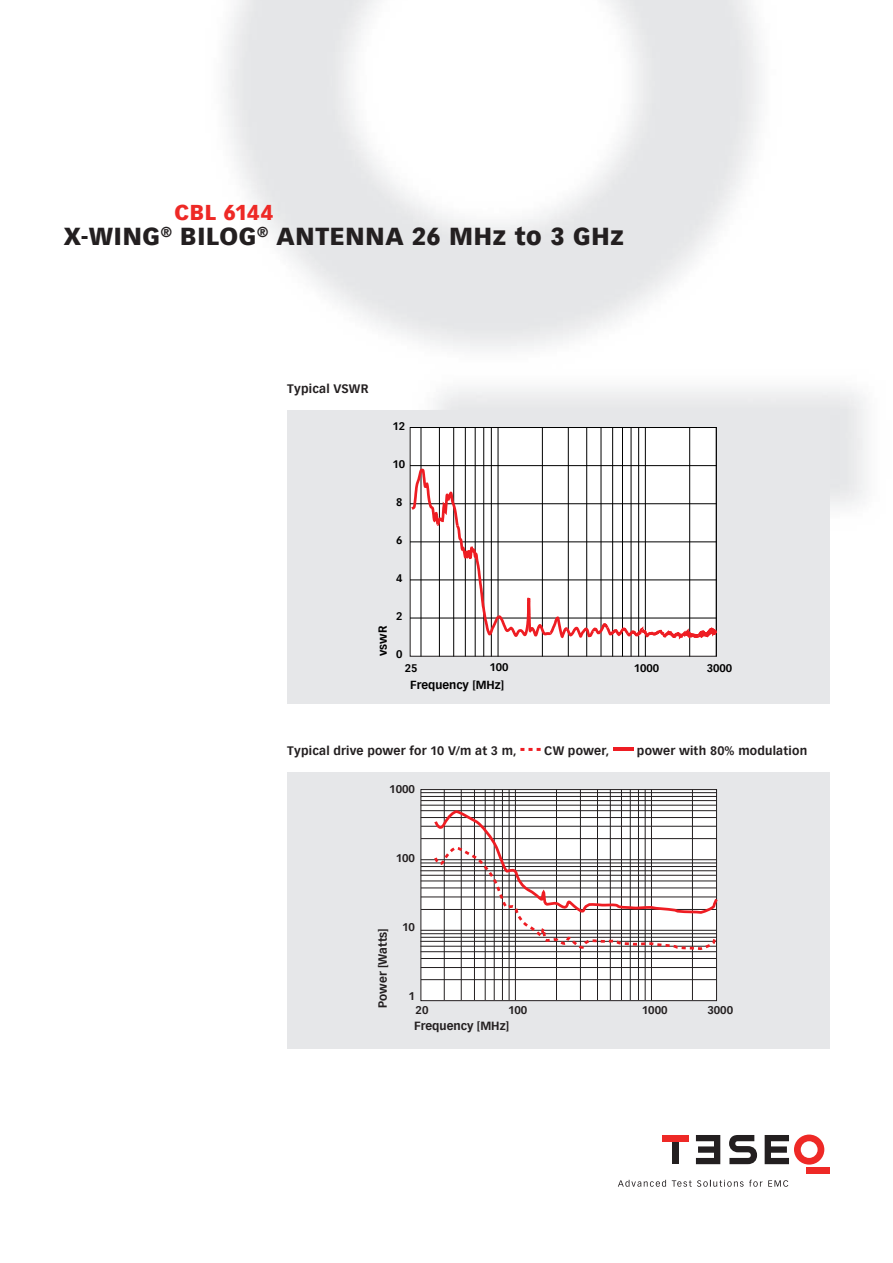
<style>
.page{position:relative;width:893px;height:1263px;background:#fff}
.page>*{position:absolute;margin:0;border:0;box-sizing:border-box;transform-origin:0 0}
.t1{font:900 24px "Vectora Com";letter-spacing:.03em;color:#231f20}
.t2{font:900 21px "Vectora Com";letter-spacing:.025em;color:#ee2926}
.t3{font:700 12px "Vectora Com";letter-spacing:.015em;color:#231f20}
.t4{font:700 11.55px "Vectora Com";color:#231f20}
.t5{font:700 11.4px "Vectora Com";color:#000}
.t6{font:700 10.95px "Vectora Com";color:#231f20}
.t7{font:700 10.8px "Vectora Com";color:#000}
</style>
<div class="page">
<div style="left:806px;top:1167px;width:23px;height:6px;background:#ee2926"></div>
<svg style="left:765px;top:1134px;width:59px;height:30px"></svg>
<svg style="left:696px;top:1135px;width:24px;height:29px"></svg>
<div style="left:672px;top:1141px;width:7px;height:23px;background:#231f20"></div>
<div style="left:662px;top:1135px;width:27px;height:6px;background:#ee2926"></div>
<svg style="left:618px;top:1180px;width:48px;height:6px"></svg>
<svg style="left:672px;top:1180px;width:90px;height:6px"></svg>
<svg style="left:768px;top:1180px;width:20px;height:6px"></svg>
<svg style="left:729px;top:1135px;width:28px;height:29px"></svg>
<svg style="left:520px;top:748px;width:21px;height:3px"></svg>
<hr style="left:613px;top:748px;width:20px;height:3px;background:#ee1d23">
<div style="left:287px;top:772px;width:542px;height:276px;background:#e6e7e9"></div>
<div style="left:421px;top:789px;width:295px;height:212px;background:#fff"></div>
<div style="left:421px;top:789px;width:296px;height:212px;border:1px solid #231f20"></div>
<hr style="left:444px;top:789px;width:1px;height:211px;background:#231f20">
<hr style="left:421px;top:796px;width:296px;height:1px;background:#231f20">
<hr style="left:421px;top:805px;width:295px;height:1px;background:#231f20">
<hr style="left:421px;top:817px;width:295px;height:1px;background:#231f20">
<hr style="left:421px;top:810px;width:295px;height:1px;background:#231f20">
<hr style="left:421px;top:800px;width:296px;height:1px;background:#231f20">
<hr style="left:421px;top:792px;width:296px;height:1px;background:#231f20">
<hr style="left:421px;top:826px;width:295px;height:1px;background:#231f20">
<hr style="left:421px;top:838px;width:295px;height:1px;background:#231f20">
<hr style="left:461px;top:789px;width:1px;height:211px;background:#231f20">
<hr style="left:474px;top:789px;width:1px;height:211px;background:#231f20">
<hr style="left:485px;top:789px;width:1px;height:211px;background:#231f20">
<hr style="left:494px;top:789px;width:1px;height:211px;background:#231f20">
<hr style="left:502px;top:789px;width:1px;height:211px;background:#231f20">
<hr style="left:556px;top:789px;width:1px;height:211px;background:#231f20">
<hr style="left:610px;top:789px;width:1px;height:211px;background:#231f20">
<hr style="left:621px;top:789px;width:1px;height:211px;background:#231f20">
<hr style="left:630px;top:789px;width:1px;height:211px;background:#231f20">
<hr style="left:638px;top:789px;width:1px;height:211px;background:#231f20">
<hr style="left:645px;top:789px;width:1px;height:211px;background:#231f20">
<hr style="left:651px;top:789px;width:1px;height:211px;background:#231f20">
<hr style="left:580px;top:789px;width:1px;height:211px;background:#231f20">
<hr style="left:597px;top:789px;width:1px;height:211px;background:#231f20">
<hr style="left:509px;top:789px;width:1px;height:211px;background:#231f20">
<hr style="left:421px;top:863px;width:296px;height:1px;background:#231f20">
<hr style="left:420px;top:870px;width:296px;height:1px;background:#231f20">
<hr style="left:421px;top:881px;width:295px;height:1px;background:#231f20">
<hr style="left:421px;top:875px;width:295px;height:1px;background:#231f20">
<hr style="left:421px;top:866px;width:296px;height:1px;background:#231f20">
<hr style="left:421px;top:859px;width:296px;height:1px;background:#231f20">
<hr style="left:421px;top:888px;width:295px;height:1px;background:#231f20">
<hr style="left:421px;top:897px;width:295px;height:1px;background:#231f20">
<hr style="left:421px;top:909px;width:295px;height:1px;background:#231f20">
<hr style="left:515px;top:789px;width:1px;height:211px;background:#231f20">
<hr style="left:692px;top:789px;width:1px;height:211px;background:#231f20">
<hr style="left:421px;top:933px;width:296px;height:1px;background:#231f20">
<hr style="left:420px;top:941px;width:296px;height:1px;background:#231f20">
<hr style="left:421px;top:951px;width:295px;height:1px;background:#231f20">
<hr style="left:421px;top:946px;width:295px;height:1px;background:#231f20">
<hr style="left:421px;top:937px;width:296px;height:1px;background:#231f20">
<hr style="left:421px;top:930px;width:296px;height:1px;background:#231f20">
<hr style="left:421px;top:958px;width:295px;height:1px;background:#231f20">
<hr style="left:421px;top:967px;width:295px;height:1px;background:#231f20">
<hr style="left:421px;top:979px;width:295px;height:1px;background:#231f20">
<svg style="left:433px;top:808px;width:285px;height:145px"></svg>
<div style="left:287px;top:410px;width:542px;height:293px;background:#e6e7e9"></div>
<div style="left:410px;top:427px;width:306px;height:229px;background:#fff"></div>
<hr style="left:410px;top:427px;width:306px;height:1px;background:#000">
<hr style="left:410px;top:465px;width:306px;height:1px;background:#000">
<hr style="left:716px;top:427px;width:1px;height:229px;background:#000">
<hr style="left:645px;top:427px;width:1px;height:229px;background:#000">
<hr style="left:498px;top:427px;width:1px;height:229px;background:#000">
<hr style="left:689px;top:427px;width:1px;height:229px;background:#000">
<hr style="left:638px;top:427px;width:1px;height:229px;background:#000">
<hr style="left:631px;top:427px;width:1px;height:229px;background:#000">
<hr style="left:622px;top:427px;width:1px;height:229px;background:#000">
<hr style="left:612px;top:427px;width:1px;height:229px;background:#000">
<hr style="left:601px;top:427px;width:1px;height:229px;background:#000">
<hr style="left:586px;top:427px;width:1px;height:229px;background:#000">
<hr style="left:568px;top:427px;width:1px;height:229px;background:#000">
<hr style="left:542px;top:427px;width:1px;height:229px;background:#000">
<hr style="left:491px;top:427px;width:1px;height:229px;background:#000">
<hr style="left:483px;top:427px;width:1px;height:229px;background:#000">
<hr style="left:475px;top:427px;width:1px;height:229px;background:#000">
<hr style="left:465px;top:427px;width:1px;height:229px;background:#000">
<hr style="left:453px;top:427px;width:1px;height:229px;background:#000">
<hr style="left:439px;top:427px;width:1px;height:229px;background:#000">
<hr style="left:421px;top:427px;width:1px;height:229px;background:#000">
<svg style="left:409px;top:467px;width:308px;height:176px"></svg>
<h2 class="t2" style="left:174px;top:200px;width:100px">CBL 6144</h2>
<h1 class="t1" style="left:64px;top:221px;width:562px">X-WING<sup>®</sup> BILOG<sup>®</sup> ANTENNA 26 MHz to 3 GHz</h1>
<p class="t3" style="left:287px;top:381px;width:83px">Typical VSWR</p>
<p class="t7" style="left:393px;top:419px;width:14px">12</p>
<p class="t7" style="left:393px;top:457px;width:14px">10</p>
<p class="t7" style="left:396px;top:495px;width:8px">8</p>
<p class="t7" style="left:396px;top:533px;width:8px">6</p>
<p class="t7" style="left:396px;top:571px;width:8px">4</p>
<p class="t5" style="left:376px;top:656px;width:32px;rotate:-90deg">vswR</p>
<p class="t7" style="left:396px;top:610px;width:8px">2</p>
<p class="t7" style="left:396px;top:648px;width:8px">0</p>
<p class="t7" style="left:405px;top:662px;width:14px">25</p>
<p class="t7" style="left:489px;top:661px;width:21px">100</p>
<p class="t7" style="left:634px;top:661px;width:27px">1000</p>
<p class="t7" style="left:707px;top:661px;width:27px">3000</p>
<p class="t5" style="left:410px;top:677px;width:95px">Frequency [MHz]</p>
<p class="t3" style="left:287px;top:743px;width:231px">Typical drive power for 10 V/m at 3 m,</p>
<p class="t3" style="left:544px;top:743px;width:67px">CW power,</p>
<p class="t3" style="left:637px;top:743px;width:172px">power with 80% modulation</p>
<p class="t6" style="left:389px;top:782px;width:27px">1000</p>
<p class="t6" style="left:396px;top:851px;width:21px">100</p>
<p class="t4" style="left:376px;top:1008px;width:81px;rotate:-90deg">Power [Watts]</p>
<p class="t6" style="left:402px;top:920px;width:14px">10</p>
<p class="t6" style="left:409px;top:989px;width:8px">1</p>
<p class="t6" style="left:416px;top:1003px;width:14px">20</p>
<p class="t6" style="left:642px;top:1003px;width:27px">1000</p>
<p class="t6" style="left:508px;top:1003px;width:21px">100</p>
<p class="t6" style="left:707px;top:1003px;width:27px">3000</p>
<p class="t4" style="left:414px;top:1019px;width:97px">Frequency [MHz]</p>
</div>
